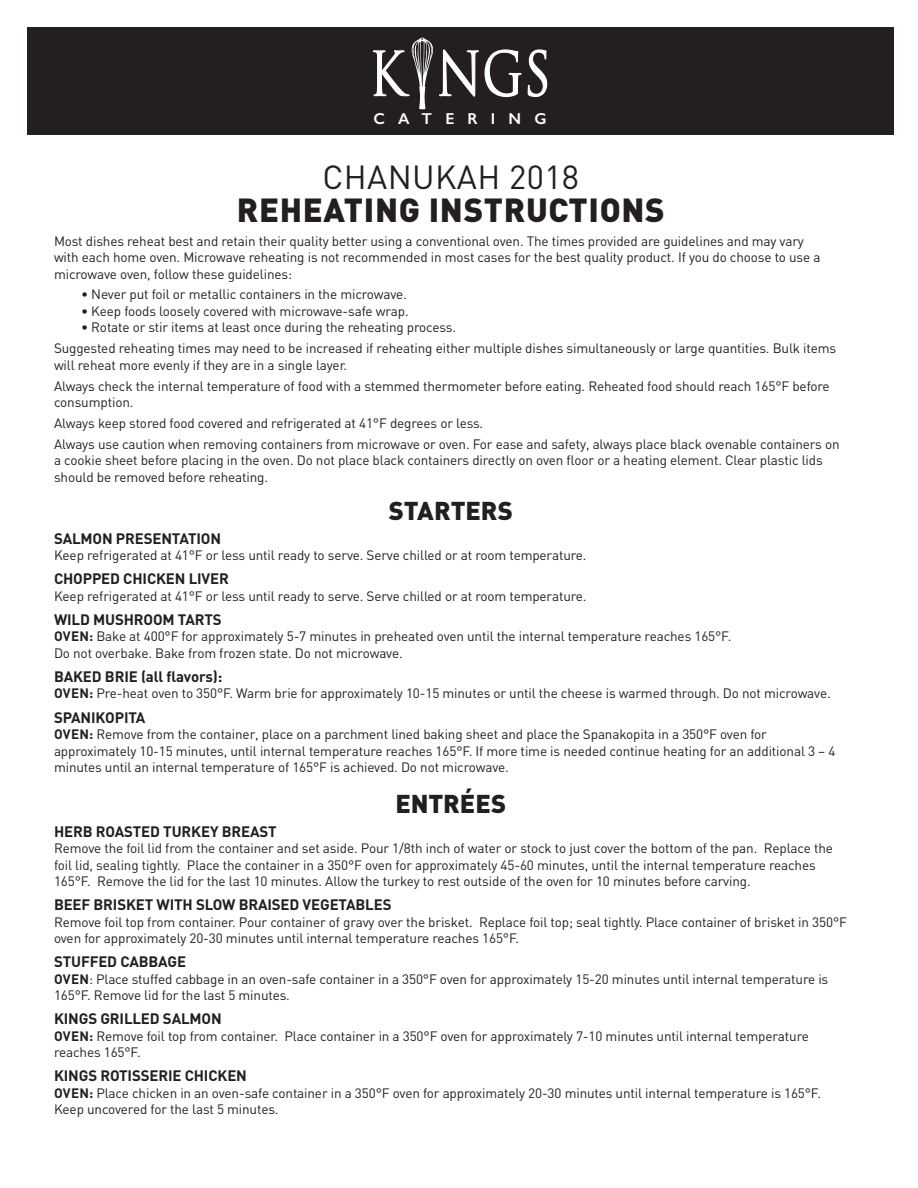
<style>
.page{position:relative;width:918px;height:1188px;background:#fff}
.page>*{position:absolute;margin:0;border:0;box-sizing:border-box;transform-origin:0 0}
.t1{font:900 33px "DIN";letter-spacing:.02em;color:#231f20}
.t2{font:33px "DIN";letter-spacing:.01em;color:#231f20}
.Item_Name{font:900 25.5px "DIN";color:#231f20}
.Basic_Copy{font:900 25.5px "DIN";color:#231f20}
.t3{font:600 15.9px "Gill Sans";letter-spacing:.83em;color:#fff}
.Item_Name-2{font:700 15px "DIN";letter-spacing:-.01em;color:#231f20}
.Basic_Copy-2{font:13.5px/16.5px "DIN";letter-spacing:-.01em;color:#231f20}
.s1{font-weight:700}
</style>
<div class="page">
<div style="left:27px;top:27px;width:866px;height:108px;background:#231f20"></div>
<svg style="left:373px;top:38px;width:174px;height:71px"></svg>
<p class="t3" style="left:374px;top:109px;width:174px">CATERING</p>
<p class="t2" style="left:323px;top:159px;width:258px">CHANUKAH 2018</p>
<p class="t1" style="left:237px;top:188px;width:429px">REHEATING INSTRUCTIONS</p>
<p class="Basic_Copy-2" style="left:54px;top:233px;width:768px">Most dishes reheat best and retain their quality better using a conventional oven. The times provided are guidelines and may vary with each home oven. Microwave reheating is not recommended in most cases for the best quality product. If you do choose to use a microwave oven, follow these guidelines:</p>
<p class="Basic_Copy-2" style="left:81px;top:287px;width:327px">• Never put foil or metallic containers in the microwave.</p>
<p class="Basic_Copy-2" style="left:81px;top:303px;width:329px">• Keep foods loosely covered with microwave-safe wrap.</p>
<p class="Basic_Copy-2" style="left:81px;top:320px;width:377px">• Rotate or stir items at least once during the reheating process.</p>
<p class="Basic_Copy-2" style="left:54px;top:340px;width:784px">Suggested reheating times may need to be increased if reheating either multiple dishes simultaneously or large quantities. Bulk items will reheat more evenly if they are in a single layer.</p>
<p class="Basic_Copy-2" style="left:54px;top:378px;width:777px">Always check the internal temperature of food with a stemmed thermometer before eating. Reheated food should reach 165°F before consumption.</p>
<p class="Basic_Copy-2" style="left:54px;top:415px;width:431px">Always keep stored food covered and refrigerated at 41°F degrees or less.</p>
<p class="Basic_Copy-2" style="left:54px;top:436px;width:787px">Always use caution when removing containers from microwave or oven. For ease and safety, always place black ovenable containers on a cookie sheet before placing in the oven. Do not place black containers directly on oven floor or a heating element. Clear plastic lids should be removed before reheating.</p>
<p class="Item_Name" style="left:389px;top:493px;width:126px">STARTERS</p>
<p class="Item_Name-2" style="left:54px;top:529px;width:169px">SALMON PRESENTATION</p>
<p class="Basic_Copy-2" style="left:54px;top:547px;width:534px">Keep refrigerated at 41°F or less until ready to serve. Serve chilled or at room temperature.</p>
<p class="Item_Name-2" style="left:54px;top:569px;width:176px">CHOPPED CHICKEN LIVER</p>
<p class="Basic_Copy-2" style="left:54px;top:588px;width:534px">Keep refrigerated at 41°F or less until ready to serve. Serve chilled or at room temperature.</p>
<p class="Item_Name-2" style="left:54px;top:610px;width:169px">WILD MUSHROOM TARTS</p>
<p class="Basic_Copy-2" style="left:54px;top:629px;width:679px"><span class="s1">OVEN:</span> Bake at 400°F for approximately 5-7 minutes in preheated oven until the internal temperature reaches 165°F.</p>
<p class="Basic_Copy-2" style="left:54px;top:645px;width:350px">Do not overbake. Bake from frozen state. Do not microwave.</p>
<p class="Item_Name-2" style="left:54px;top:667px;width:170px">BAKED BRIE (all flavors):</p>
<p class="Basic_Copy-2" style="left:54px;top:686px;width:778px"><span class="s1">OVEN:</span> Pre-heat oven to 350°F. Warm brie for approximately 10-15 minutes or until the cheese is warmed through. Do not microwave.</p>
<p class="Item_Name-2" style="left:54px;top:707px;width:93px">SPANIKOPITA</p>
<p class="Basic_Copy-2" style="left:54px;top:726px;width:783px"><span class="s1">OVEN:</span> Remove from the container, place on a parchment lined baking sheet and place the Spanakopita in a 350°F oven for approximately 10-15 minutes, until internal temperature reaches 165°F. If more time is needed continue heating for an additional 3 – 4 minutes until an internal temperature of 165°F is achieved. Do not microwave.</p>
<p class="Basic_Copy" style="left:395px;top:786px;width:113px">ENTRÉES</p>
<p class="Item_Name-2" style="left:54px;top:821px;width:224px">HERB ROASTED TURKEY BREAST</p>
<p class="Basic_Copy-2" style="left:54px;top:840px;width:780px">Remove the foil lid from the container and set aside. Pour 1/8th inch of water or stock to just cover the bottom of the pan. Replace the foil lid, sealing tightly. Place the container in a 350°F oven for approximately 45-60 minutes, until the internal temperature reaches<br>165°F. Remove the lid for the last 10 minutes. Allow the turkey to rest outside of the oven for 10 minutes before carving.</p>
<p class="Item_Name-2" style="left:54px;top:895px;width:339px">BEEF BRISKET WITH SLOW BRAISED VEGETABLES</p>
<p class="Basic_Copy-2" style="left:54px;top:914px;width:794px">Remove foil top from container. Pour container of gravy over the brisket. Replace foil top; seal tightly. Place container of brisket in 350°F oven for approximately 20-30 minutes until internal temperature reaches 165°F.</p>
<p class="Item_Name-2" style="left:54px;top:952px;width:134px">STUFFED CABBAGE</p>
<p class="Basic_Copy-2" style="left:54px;top:971px;width:776px"><span class="s1">OVEN</span>: Place stuffed cabbage in an oven-safe container in a 350°F oven for approximately 15-20 minutes until internal temperature is<br>165°F. Remove lid for the last 5 minutes.</p>
<p class="Item_Name-2" style="left:54px;top:1009px;width:169px">KINGS GRILLED SALMON</p>
<p class="Basic_Copy-2" style="left:54px;top:1028px;width:756px"><span class="s1">OVEN:</span> Remove foil top from container. Place container in a 350°F oven for approximately 7-10 minutes until internal temperature reaches 165°F.</p>
<p class="Item_Name-2" style="left:54px;top:1066px;width:194px">KINGS ROTISSERIE CHICKEN</p>
<p class="Basic_Copy-2" style="left:54px;top:1085px;width:769px"><span class="s1">OVEN:</span> Place chicken in an oven-safe container in a 350°F oven for approximately 20-30 minutes until internal temperature is 165°F.<br>Keep uncovered for the last 5 minutes.</p>
</div>
